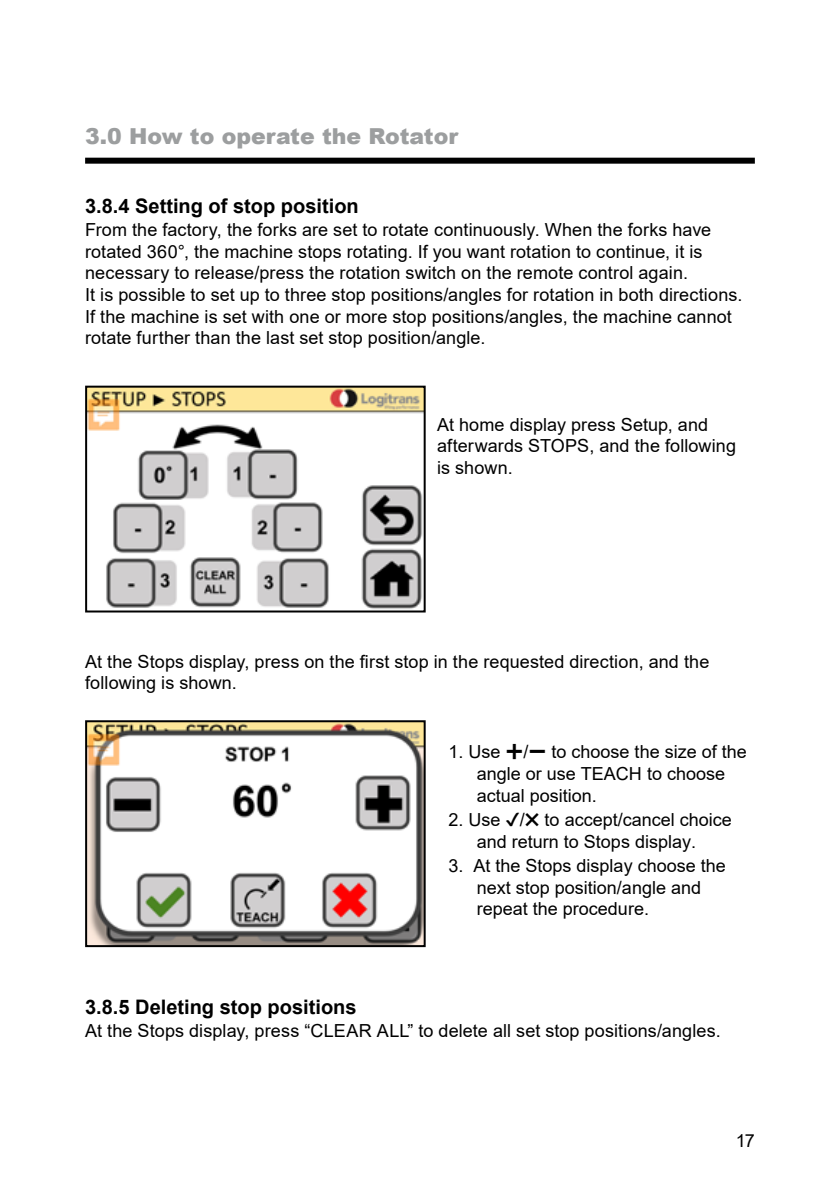
<style>
.page{position:relative;width:840px;height:1191px;background:#fff}
.page>*{position:absolute;margin:0;border:0;box-sizing:border-box;transform-origin:0 0}
.t1{font:900 22px "Arial";color:#9c9e9f}
.t2{font:700 20px "Arial";color:#000}
.t3{font:18px/21.6px "Arial";letter-spacing:.005em;color:#000}
</style>
<div class="page">
<img style="left:88px;top:723px;width:334px;height:221px">
<div style="left:85px;top:720px;width:340px;height:227px;border:2px solid #000"></div>
<img style="left:88px;top:389px;width:334px;height:220px">
<div style="left:85px;top:386px;width:340px;height:226px;border:2px solid #000"></div>
<div style="left:85px;top:158px;width:669px;height:6px;background:#000"></div>
<p class="t1" style="left:85px;top:120px;width:374px">3.0 How to operate the Rotator</p>
<p class="t2" style="left:85px;top:192px;width:275px">3.8.4 Setting of stop position</p>
<p class="t3" style="left:85px;top:219px;width:658px">From the factory, the forks are set to rotate continuously. When the forks have rotated 360°, the machine stops rotating. If you want rotation to continue, it is necessary to release/press the rotation switch on the remote control again.<br>It is possible to set up to three stop positions/angles for rotation in both directions.<br>If the machine is set with one or more stop positions/angles, the machine cannot rotate further than the last set stop position/angle.</p>
<p class="t3" style="left:437px;top:413px;width:300px">At home display press Setup, and afterwards STOPS, and the following is shown.</p>
<p class="t3" style="left:85px;top:650px;width:625px">At the Stops display, press on the first stop in the requested direction, and the following is shown.</p>
<p class="t3" style="left:476px;top:741px;width:271px;text-indent:-28px">1. Use ➕/➖ to choose the size of the angle or use TEACH to choose actual position.</p>
<p class="t3" style="left:448px;top:808px;width:285px;text-align:center">2. Use ✔/✖ to accept/cancel choice and return to Stops display.</p>
<p class="t3" style="left:476px;top:854px;width:250px;text-indent:-28px">3. At the Stops display choose the next stop position/angle and repeat the procedure.</p>
<p class="t2" style="left:85px;top:993px;width:273px">3.8.5 Deleting stop positions</p>
<p class="t3" style="left:85px;top:1019px;width:636px">At the Stops display, press “CLEAR ALL” to delete all set stop positions/angles.</p>
<p class="t3" style="left:735px;top:1130px;width:21px">17</p>
</div>
